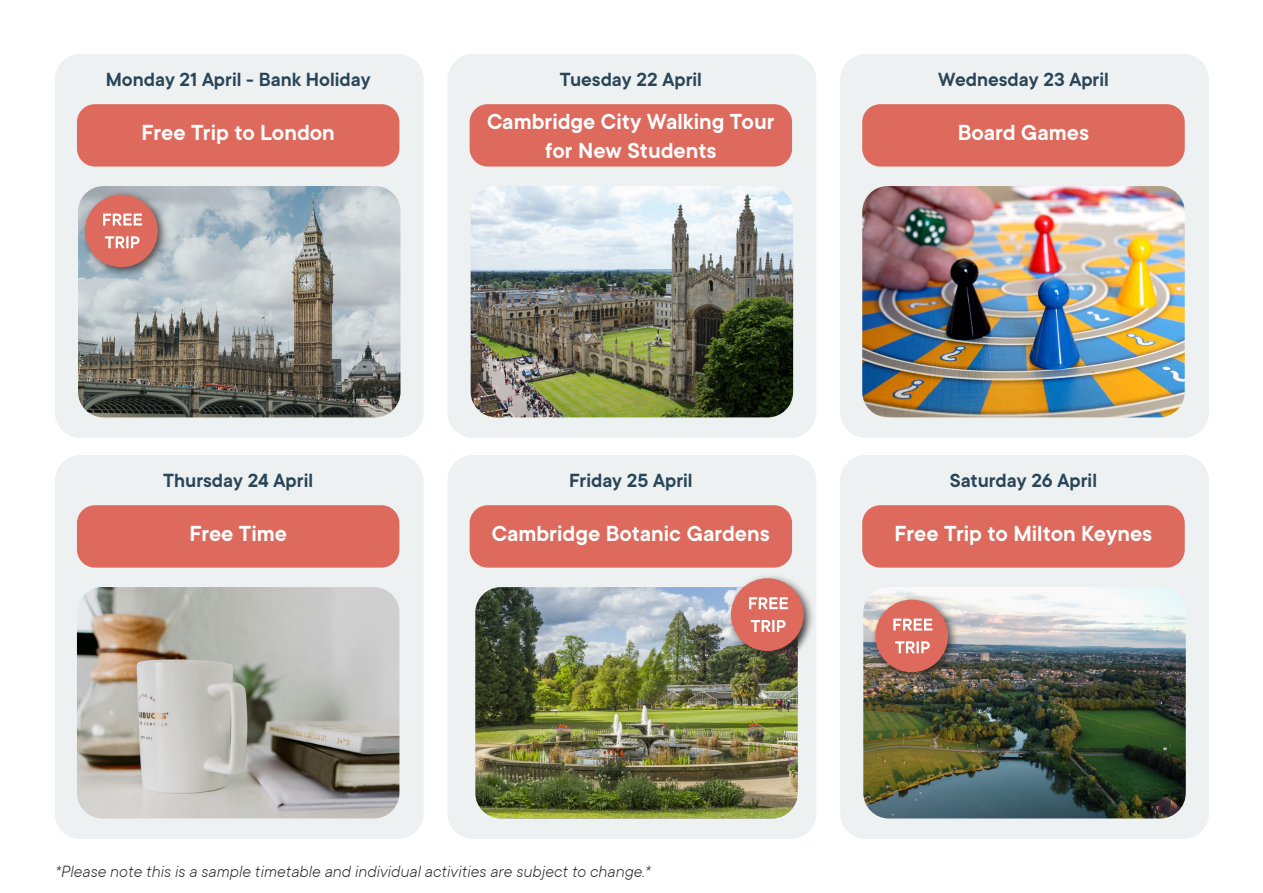
<style>
.page{position:relative;width:1263px;height:893px;background:#fff}
.page>*{position:absolute;margin:0;border:0;box-sizing:border-box;transform-origin:0 0}
.t1{font:600 24px/28.8px "TT Commons";color:#fff;text-align:center}
.t2{font:600 21px "TT Commons";color:#294557}
.t3{font:italic 300 18px "TT Commons";color:#231f20}
</style>
<div class="page">
<div style="left:840px;top:455px;width:369px;height:384px;background:#edf1f2;border-radius:26px"></div>
<div style="left:55px;top:54px;width:369px;height:384px;background:#edf1f2;border-radius:26px"></div>
<div style="left:55px;top:455px;width:369px;height:384px;background:#edf1f2;border-radius:26px"></div>
<div style="left:840px;top:54px;width:369px;height:384px;background:#edf1f2;border-radius:26px"></div>
<div style="left:447px;top:54px;width:369px;height:384px;background:#edf1f2;border-radius:26px"></div>
<div style="left:447px;top:455px;width:369px;height:384px;background:#edf1f2;border-radius:26px"></div>
<div style="left:77px;top:104px;width:322px;height:63px;background:#dd6a5d;border-radius:18px"></div>
<div style="left:77px;top:505px;width:322px;height:63px;background:#dd6a5d;border-radius:18px"></div>
<div style="left:862px;top:104px;width:323px;height:63px;background:#dd6a5d;border-radius:18px"></div>
<div style="left:862px;top:505px;width:323px;height:63px;background:#dd6a5d;border-radius:18px"></div>
<div style="left:470px;top:104px;width:322px;height:63px;background:#dd6a5d;border-radius:18px"></div>
<div style="left:470px;top:505px;width:322px;height:63px;background:#dd6a5d;border-radius:18px"></div>
<img style="left:471px;top:186px;width:322px;height:231px">
<img style="left:863px;top:587px;width:323px;height:231px">
<div style="left:870px;top:594px;width:89px;height:89px;background:#231f20;opacity:.75"></div>
<div style="left:875px;top:600px;width:73px;height:72px;background:#dd6a5d;border-radius:50%"></div>
<svg style="left:895px;top:641px;width:35px;height:12px"></svg>
<svg style="left:893px;top:619px;width:39px;height:11px"></svg>
<img style="left:78px;top:186px;width:322px;height:231px">
<img style="left:77px;top:587px;width:322px;height:231px">
<img style="left:862px;top:186px;width:323px;height:231px">
<img style="left:475px;top:587px;width:323px;height:231px">
<div style="left:80px;top:189px;width:89px;height:89px;background:#231f20;opacity:.75"></div>
<div style="left:85px;top:195px;width:73px;height:72px;background:#dd6a5d;border-radius:50%"></div>
<svg style="left:105px;top:236px;width:34px;height:12px"></svg>
<svg style="left:103px;top:214px;width:39px;height:11px"></svg>
<div style="left:726px;top:573px;width:89px;height:89px;background:#231f20;opacity:.75"></div>
<div style="left:731px;top:578px;width:73px;height:73px;background:#dd6a5d;border-radius:50%"></div>
<svg style="left:749px;top:597px;width:39px;height:35px"></svg>
<p class="t2" style="left:106px;top:68px;width:266px">Monday 21 April - Bank Holiday</p>
<p class="t1" style="left:141px;top:118px;width:195px">Free Trip to London</p>
<p class="t2" style="left:560px;top:68px;width:144px">Tuesday 22 April</p>
<p class="t1" style="left:487px;top:108px;width:289px">Cambridge City Walking Tour for New Students</p>
<p class="t2" style="left:938px;top:68px;width:172px">Wednesday 23 April</p>
<p class="t1" style="left:958px;top:118px;width:133px">Board Games</p>
<p class="t2" style="left:163px;top:469px;width:151px">Thursday 24 April</p>
<p class="t1" style="left:189px;top:519px;width:99px">Free Time</p>
<p class="t2" style="left:569px;top:469px;width:125px">Friday 25 April</p>
<p class="t1" style="left:492px;top:519px;width:280px">Cambridge Botanic Gardens</p>
<p class="t2" style="left:950px;top:469px;width:149px">Saturday 26 April</p>
<p class="t1" style="left:894px;top:519px;width:259px">Free Trip to Milton Keynes</p>
<p class="t3" style="left:55px;top:862px;width:597px">*Please note this is a sample timetable and individual activities are subject to change.*</p>
</div>
